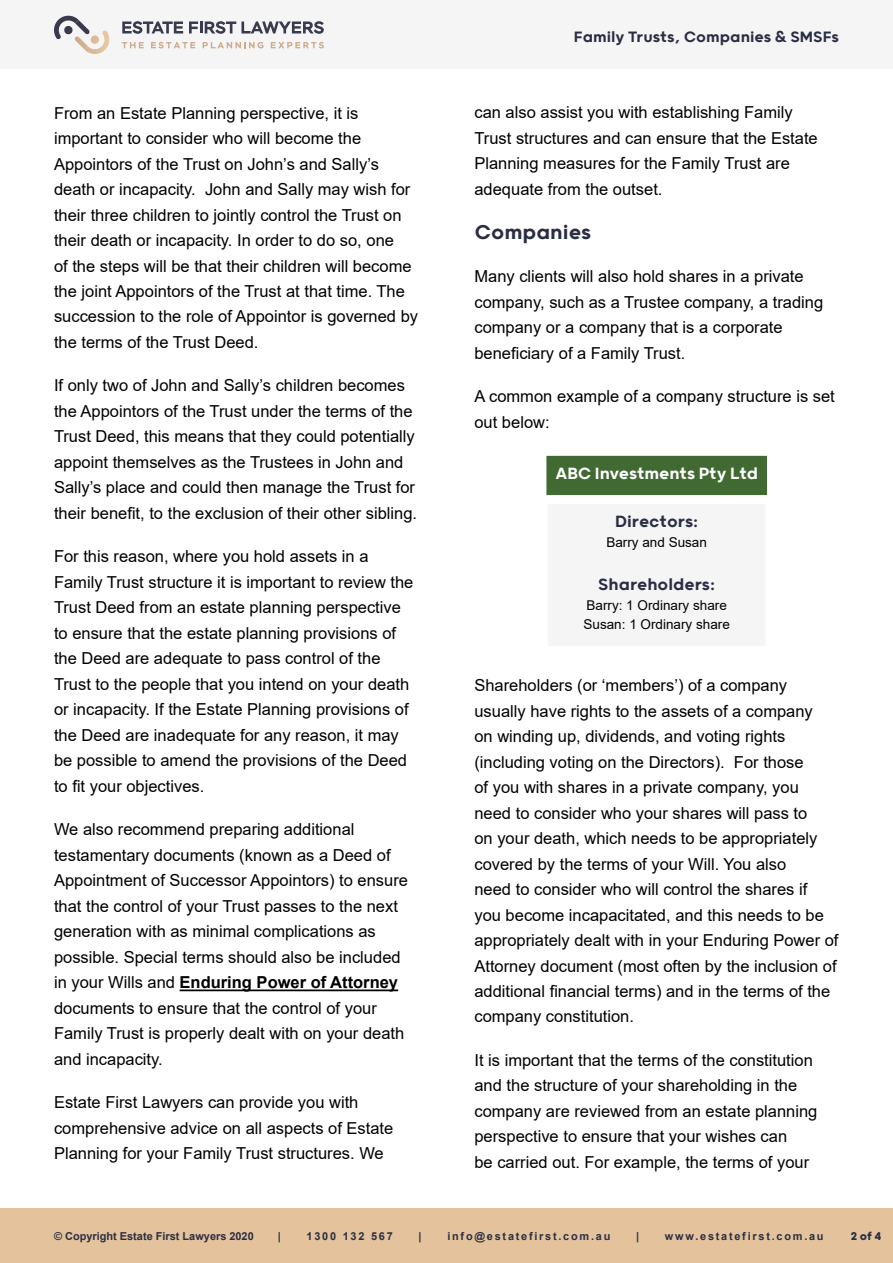
<style>
.page{position:relative;width:893px;height:1263px;background:#fff}
.page>*{position:absolute;margin:0;border:0;box-sizing:border-box;transform-origin:0 0}
.t1{font:500 24px "Grold";color:#2b2d44}
.t2{font:500 19.5px "Grold";color:#2b2d44}
.t3{font:500 19.5px "Grold";color:#fff}
.t4{font:500 18px "Grold";color:#2b2d44}
.t5{font:16.5px/25.5px "Arial";color:#000}
.t6{font:13.5px/19.5px "Arial";color:#000}
.t7{font:700 13.5px "Grold";color:#2b2d44}
.t8{font:700 10.95px "Arial";letter-spacing:.16em;color:#2b2e44}
.t9{font:700 10.95px "Arial";color:#2b2e44}
.s1{font-weight:700}
</style>
<div class="page">
<div style="left:0;top:0;width:893px;height:69px;background:#f5f5f5"></div>
<svg style="left:54px;top:16px;width:56px;height:38px"></svg>
<svg style="left:122px;top:42px;width:22px;height:6px"></svg>
<svg style="left:151px;top:42px;width:44px;height:6px"></svg>
<svg style="left:203px;top:42px;width:60px;height:6px"></svg>
<svg style="left:271px;top:42px;width:53px;height:6px"></svg>
<svg style="left:122px;top:21px;width:61px;height:13px"></svg>
<svg style="left:189px;top:21px;width:135px;height:13px"></svg>
<div style="left:0;top:1209px;width:893px;height:54px;background:#e4c39c"></div>
<hr style="left:180px;top:989px;width:218px;height:2px;background:#000">
<div style="left:552px;top:508px;width:209px;height:133px;background:#f5f5f5"></div>
<div style="left:551px;top:460px;width:211px;height:30px;background:#416a32"></div>
<div style="left:546px;top:456px;width:221px;height:39px;border:9px solid #416a32"></div>
<p class="t5" style="left:54px;top:100px;width:366px">From an Estate Planning perspective, it is important to consider who will become the Appointors of the Trust on John’s and Sally’s death or incapacity. John and Sally may wish for their three children to jointly control the Trust on their death or incapacity. In order to do so, one<br>of the steps will be that their children will become the joint Appointors of the Trust at that time. The succession to the role of Appointor is governed by the terms of the Trust Deed.</p>
<p class="t5" style="left:54px;top:373px;width:365px">If only two of John and Sally’s children becomes the Appointors of the Trust under the terms of the Trust Deed, this means that they could potentially appoint themselves as the Trustees in John and Sally’s place and could then manage the Trust for their benefit, to the exclusion of their other sibling.</p>
<p class="t5" style="left:54px;top:544px;width:361px">For this reason, where you hold assets in a Family Trust structure it is important to review the Trust Deed from an estate planning perspective to ensure that the estate planning provisions of the Deed are adequate to pass control of the Trust to the people that you intend on your death or incapacity. If the Estate Planning provisions of the Deed are inadequate for any reason, it may be possible to amend the provisions of the Deed to fit your objectives.</p>
<p class="t5" style="left:54px;top:817px;width:356px">We also recommend preparing additional testamentary documents (known as a Deed of Appointment of Successor Appointors) to ensure that the control of your Trust passes to the next generation with as minimal complications as possible. Special terms should also be included in your Wills and <span class="s1">Enduring Power of Attorney </span>documents to ensure that the control of your Family Trust is properly dealt with on your death and incapacity.</p>
<p class="t5" style="left:54px;top:1090px;width:341px">Estate First Lawyers can provide you with comprehensive advice on all aspects of Estate<br>Planning for your Family Trust structures. We</p>
<p class="t4" style="left:574px;top:26px;width:267px">Family Trusts, Companies &amp; SMSFs</p>
<p class="t5" style="left:474px;top:100px;width:345px">can also assist you with establishing Family Trust structures and can ensure that the Estate Planning measures for the Family Trust are adequate from the outset.</p>
<h1 class="t1" style="left:474px;top:217px;width:118px">Companies</h1>
<p class="t5" style="left:474px;top:263px;width:350px">Many clients will also hold shares in a private company, such as a Trustee company, a trading company or a company that is a corporate beneficiary of a Family Trust.</p>
<p class="t5" style="left:474px;top:383px;width:362px">A common example of a company structure is set out below:</p>
<p class="t3" style="left:555px;top:462px;width:204px">ABC Investments Pty Ltd</p>
<p class="t2" style="left:615px;top:510px;width:85px">Directors:</p>
<p class="t6" style="left:606px;top:532px;width:102px">Barry and Susan</p>
<p class="t2" style="left:598px;top:573px;width:118px">Shareholders:</p>
<p class="t6" style="left:584px;top:595px;width:148px">Barry: 1 Ordinary share<br>Susan: 1 Ordinary share</p>
<p class="t5" style="left:474px;top:672px;width:366px">Shareholders (or ‘members’) of a company usually have rights to the assets of a company<br>on winding up, dividends, and voting rights (including voting on the Directors). For those<br>of you with shares in a private company, you need to consider who your shares will pass to<br>on your death, which needs to be appropriately covered by the terms of your Will. You also<br>need to consider who will control the shares if<br>you become incapacitated, and this needs to be appropriately dealt with in your Enduring Power of Attorney document (most often by the inclusion of additional financial terms) and in the terms of the company constitution.</p>
<p class="t5" style="left:474px;top:1047px;width:344px">It is important that the terms of the constitution and the structure of your shareholding in the company are reviewed from an estate planning perspective to ensure that your wishes can<br>be carried out. For example, the terms of your</p>
<p class="t9" style="left:54px;top:1228px;width:201px">© Copyright Estate First Lawyers 2020</p>
<p class="t8" style="left:278px;top:1228px;width:5px">|</p>
<p class="t8" style="left:307px;top:1228px;width:88px">1300 132 567</p>
<p class="t8" style="left:419px;top:1228px;width:5px">|</p>
<p class="t8" style="left:447px;top:1228px;width:165px">info@estatefirst.com.au</p>
<p class="t8" style="left:636px;top:1228px;width:5px">|</p>
<p class="t8" style="left:665px;top:1228px;width:160px">www.estatefirst.com.au</p>
<p class="t7" style="left:851px;top:1228px;width:32px">2 of 4</p>
</div>
